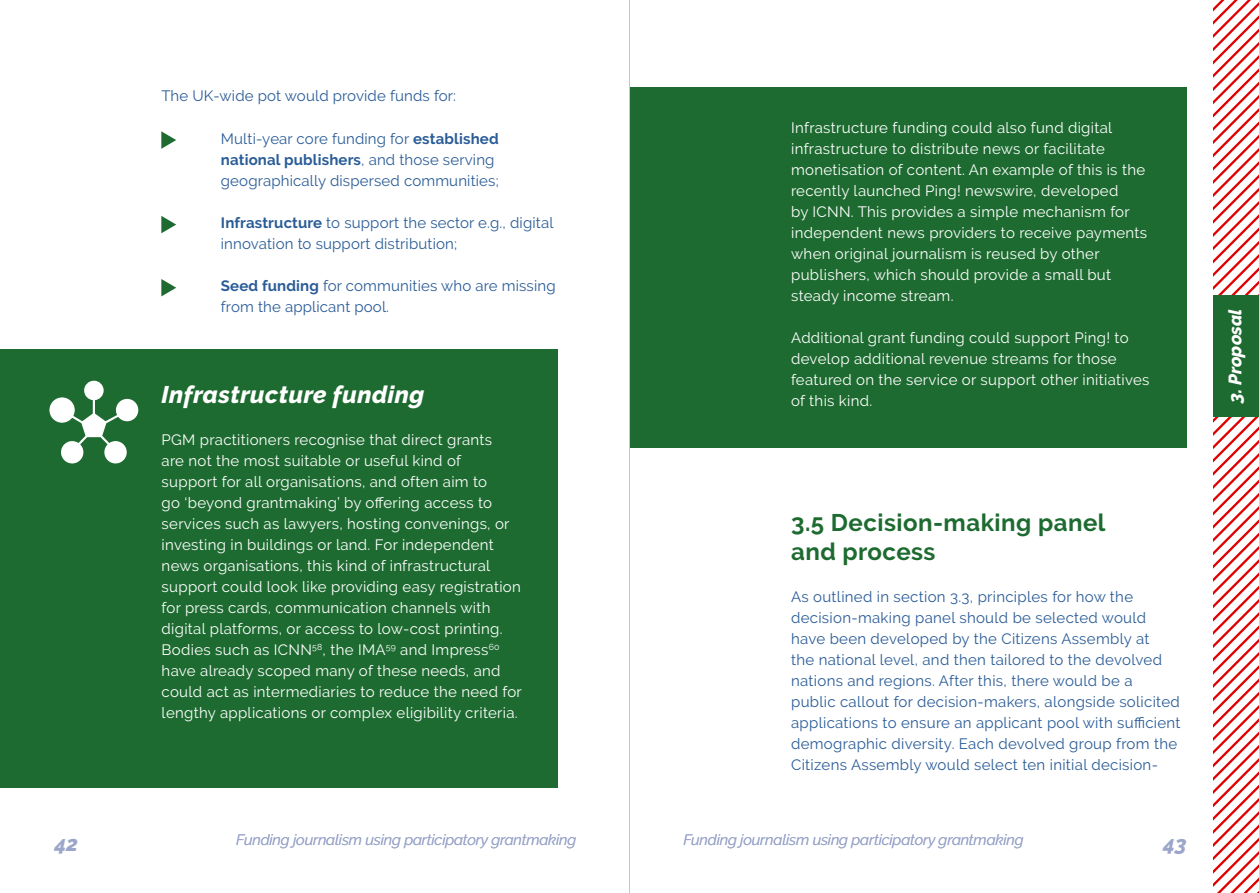
<style>
.page{position:relative;width:1259px;height:893px;background:#fff}
.page>*{position:absolute;margin:0;border:0;box-sizing:border-box;transform-origin:0 0}
.t1{font:700 24px/28.8px "Raleway";letter-spacing:.02em;color:#1d6b30}
.t2{font:italic 800 24px "Raleway";letter-spacing:.02em;color:#fff}
.t3{font:italic 800 21px "Raleway";color:#9ba6ca}
.t4{font:italic 800 18px "Raleway";color:#fff}
.t5{font:15px/21px "Raleway";letter-spacing:.02em;color:#fff}
.t6{font:15px/21px "Raleway";letter-spacing:.02em;color:#2a5c97}
.t7{font:italic 15px "Raleway";letter-spacing:-.01em;color:#9ba6ca}
.s1{font-weight:700}
</style>
<div class="page">
<svg style="left:1213px;top:0;width:46px;height:893px"></svg>
<div style="left:1213px;top:295px;width:46px;height:122px;background:#1d6b30"></div>
<svg style="left:161px;top:131px;width:15px;height:18px"></svg>
<svg style="left:161px;top:216px;width:15px;height:17px"></svg>
<svg style="left:161px;top:279px;width:15px;height:17px"></svg>
<div style="left:0;top:349px;width:557px;height:439px;background:#1d6b30"></div>
<div style="left:629px;top:87px;width:557px;height:361px;background:#1d6b30"></div>
<svg style="left:49px;top:381px;width:89px;height:82px"></svg>
<hr style="left:629px;top:0;width:1px;height:893px;background:#c6c6c6">
<p class="t6" style="left:161px;top:85px;width:296px">The UK-wide pot would provide funds for:</p>
<p class="t6" style="left:221px;top:128px;width:279px">Multi-year core funding for <span class="s1">established national publishers</span>, and those serving geographically dispersed communities;</p>
<p class="t6" style="left:221px;top:212px;width:334px"><span class="s1">Infrastructure</span> to support the sector e.g., digital innovation to support distribution;</p>
<p class="t6" style="left:221px;top:275px;width:336px"><span class="s1">Seed funding</span> for communities who are missing from the applicant pool.</p>
<h1 class="t2" style="left:162px;top:381px;width:264px">Infrastructure funding</h1>
<p class="t5" style="left:162px;top:429px;width:362px">PGM practitioners recognise that direct grants<br>are not the most suitable or useful kind of<br>support for all organisations, and often aim to<br>go ‘beyond grantmaking’ by offering access to services such as lawyers, hosting convenings, or investing in buildings or land. For independent news organisations, this kind of infrastructural support could look like providing easy registration for press cards, communication channels with digital platforms, or access to low-cost printing.<br>Bodies such as ICNN<sup>58</sup>, the IMA<sup>59</sup> and Impress<sup>60 </sup>have already scoped many of these needs, and could act as intermediaries to reduce the need for lengthy applications or complex eligibility criteria.</p>
<p class="t5" style="left:791px;top:117px;width:357px">Infrastructure funding could also fund digital infrastructure to distribute news or facilitate monetisation of content. An example of this is the recently launched Ping! newswire, developed<br>by ICNN. This provides a simple mechanism for independent news providers to receive payments when original journalism is reused by other publishers, which should provide a small but steady income stream.</p>
<p class="t5" style="left:791px;top:327px;width:360px">Additional grant funding could support Ping! to develop additional revenue streams for those featured on the service or support other initiatives of this kind.</p>
<h1 class="t1" style="left:791px;top:508px;width:316px">3.5 Decision-making panel and process</h1>
<p class="t6" style="left:791px;top:586px;width:391px">As outlined in section 3.3, principles for how the decision-making panel should be selected would have been developed by the Citizens Assembly at<br>the national level, and then tailored to the devolved nations and regions. After this, there would be a public callout for decision-makers, alongside solicited applications to ensure an applicant pool with sufficient demographic diversity. Each devolved group from the Citizens Assembly would select ten initial decision-</p>
<h2 class="t3" style="left:55px;top:831px;width:25px">42</h2>
<p class="t7" style="left:236px;top:831px;width:341px">Funding journalism using participatory grantmaking</p>
<p class="t7" style="left:683px;top:831px;width:341px">Funding journalism using participatory grantmaking</p>
<h2 class="t3" style="left:1163px;top:831px;width:25px">43</h2>
<p class="t4" style="left:1224px;top:403px;width:96px;rotate:-90deg">3. Proposal</p>
</div>
